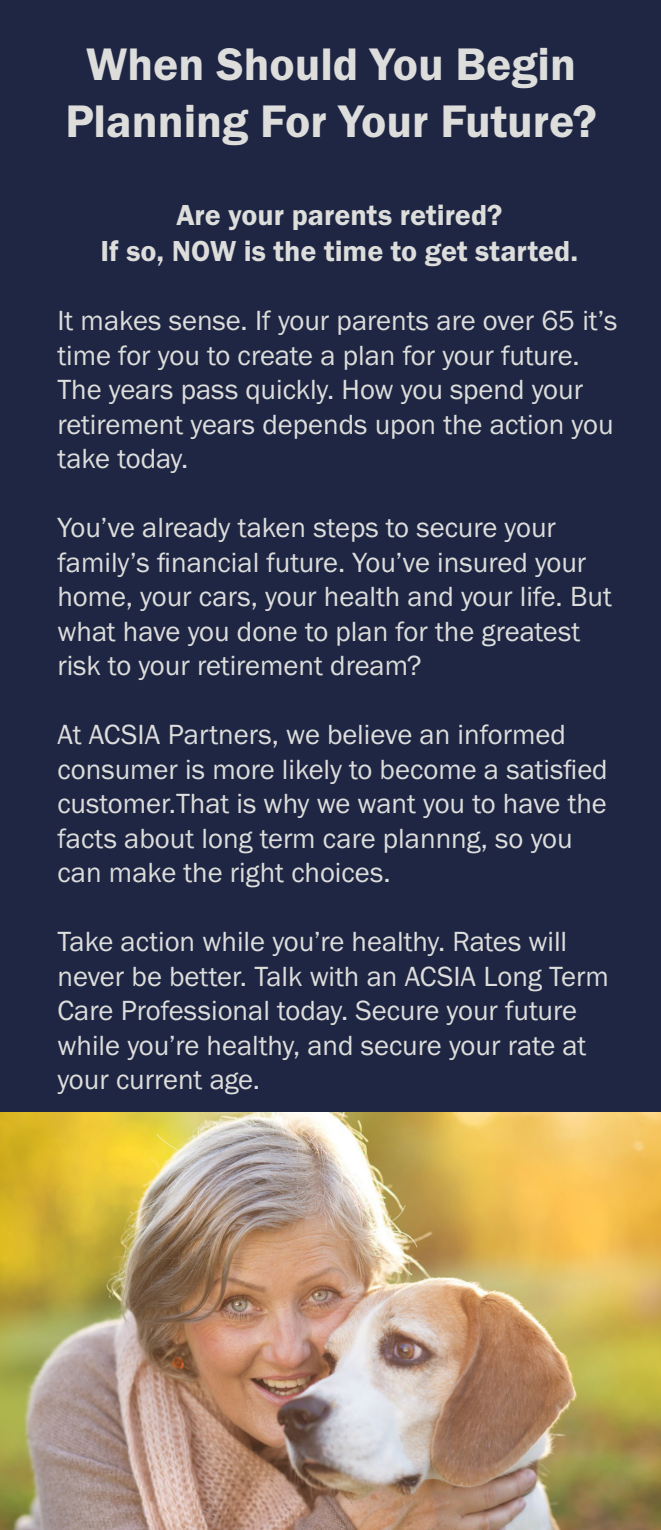
<style>
.page{position:relative;width:661px;height:1530px;background:#1e2643}
.page>*{position:absolute;margin:0;border:0;box-sizing:border-box;transform-origin:0 0}
.t1{font:47.25px/56.8px "Franklin Gothic URW Dem";color:#dddddb;text-align:center}
.Paragraph_Style_1{font:30px "Franklin Gothic URW Dem";color:#dddddb}
.Paragraph_Style_1-2{font:28.75px/34.5px "Franklin Gothic URW Boo";color:#dddddb}
</style>
<div class="page">
<img style="left:0;top:1112px;width:661px;height:418px">
<p class="t1" style="left:65px;top:35px;width:533px">When Should You Begin<br>Planning For Your Future?</p>
<p class="Paragraph_Style_1" style="left:176px;top:197px;width:327px">Are your parents retired?</p>
<p class="Paragraph_Style_1" style="left:101px;top:233px;width:479px">If so, NOW is the time to get started.</p>
<p class="Paragraph_Style_1-2" style="left:57px;top:303px;width:561px">It makes sense. If your parents are over 65 it’s</p>
<p class="Paragraph_Style_1-2" style="left:57px;top:337px;width:524px">time for you to create a plan for your future.</p>
<p class="Paragraph_Style_1-2" style="left:57px;top:372px;width:527px">The years pass quickly. How you spend your</p>
<p class="Paragraph_Style_1-2" style="left:57px;top:406px;width:557px">retirement years depends upon the action you</p>
<p class="Paragraph_Style_1-2" style="left:57px;top:441px;width:132px">take today.</p>
<p class="Paragraph_Style_1-2" style="left:57px;top:510px;width:500px">You’ve already taken steps to secure your</p>
<p class="Paragraph_Style_1-2" style="left:57px;top:544px;width:530px">family’s financial future. You’ve insured your</p>
<p class="Paragraph_Style_1-2" style="left:57px;top:579px;width:556px">home, your cars, your health and your life. But</p>
<p class="Paragraph_Style_1-2" style="left:57px;top:613px;width:524px">what have you done to plan for the greatest</p>
<p class="Paragraph_Style_1-2" style="left:57px;top:648px;width:366px">risk to your retirement dream?</p>
<p class="Paragraph_Style_1-2" style="left:57px;top:717px;width:552px">At ACSIA Partners, we believe an informed consumer is more likely to become a satisfied customer.That is why we want you to have the facts about long term care plannng, so you can make the right choices.</p>
<p class="Paragraph_Style_1-2" style="left:57px;top:924px;width:511px">Take action while you’re healthy. Rates will</p>
<p class="Paragraph_Style_1-2" style="left:57px;top:958px;width:553px">never be better. Talk with an ACSIA Long Term</p>
<p class="Paragraph_Style_1-2" style="left:57px;top:993px;width:530px">Care Professional today. Secure your future while you’re healthy, and secure your rate at your current age.</p>
</div>
